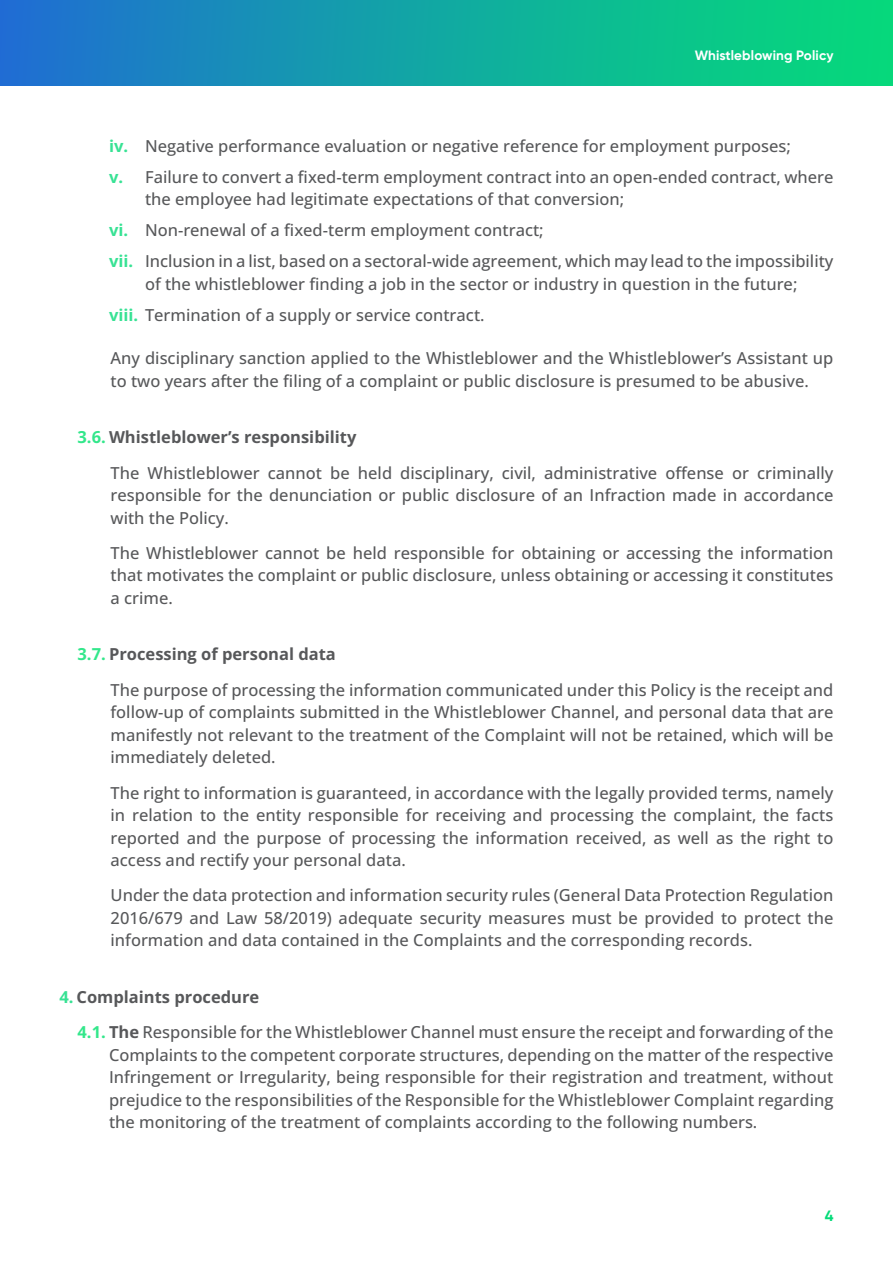
<style>
.page{position:relative;width:893px;height:1263px;background:#fff}
.page>*{position:absolute;margin:0;border:0;box-sizing:border-box;transform-origin:0 0}
.Texto_indent{font:500 16.5px/22.5px "Open Sans";color:#57585a;text-align:justify}
.bullet__i{font:500 16.5px/22.5px "Open Sans";color:#57585a}
.bullet_indent{font:500 16.5px/22.5px "Open Sans";color:#57585a;text-align:justify}
.bullet_indent-2{font:700 16.5px "Open Sans";color:#57585a}
.t1{font:700 15px "Gilroy";color:#05db79}
.t2{font:700 13.5px "Gilroy";letter-spacing:.01em;color:#fff}
.s1{font-weight:700;color:#37e294}
.s2{color:#33e78b}
.s3{color:#37e294}
.s4{font-weight:700;color:#33e78b}
.s5{font-weight:700}
</style>
<div class="page">
<div style="left:0;top:0;width:893px;height:85px;background:linear-gradient(to right,#1f70d1,#04df76)"></div>
<p class="t2" style="left:695px;top:46px;width:140px">Whistleblowing Policy</p>
<p class="bullet__i" style="left:109px;top:134px;width:683px"><span class="s1">iv.</span> Negative performance evaluation or negative reference for employment purposes;</p>
<p class="bullet__i" style="left:145px;top:165px;width:690px;text-indent:-36px"><span class="s1">v.</span> Failure to convert a fixed-term employment contract into an open-ended contract, where the employee had legitimate expectations of that conversion;</p>
<p class="bullet__i" style="left:109px;top:218px;width:436px"><span class="s1">vi.</span> Non-renewal of a fixed-term employment contract;</p>
<p class="bullet__i" style="left:109px;top:249px;width:726px;text-align:center"><span class="s1">vii.</span> Inclusion in a list, based on a sectoral-wide agreement, which may lead to the impossibility of the whistleblower finding a job in the sector or industry in question in the future;</p>
<p class="bullet__i" style="left:109px;top:303px;width:377px"><span class="s1">viii.</span> Termination of a supply or service contract.</p>
<p class="Texto_indent" style="left:111px;top:347px;width:724px">Any disciplinary sanction applied to the Whistleblower and the Whistleblower’s Assistant up to two years after the filing of a complaint or public disclosure is presumed to be abusive.</p>
<p class="bullet_indent-2" style="left:78px;top:426px;width:280px"><span class="s2">3.6.</span> Whistleblower’s responsibility</p>
<p class="Texto_indent" style="left:111px;top:461px;width:724px">The Whistleblower cannot be held disciplinary, civil, administrative offense or criminally responsible for the denunciation or public disclosure of an Infraction made in accordance with the Policy.</p>
<p class="Texto_indent" style="left:111px;top:541px;width:724px">The Whistleblower cannot be held responsible for obtaining or accessing the information that motivates the complaint or public disclosure, unless obtaining or accessing it constitutes a crime.</p>
<p class="bullet_indent-2" style="left:78px;top:643px;width:260px"><span class="s2">3.7.</span> Processing of personal data</p>
<p class="Texto_indent" style="left:111px;top:678px;width:724px">The purpose of processing the information communicated under this Policy is the receipt and follow-up of complaints submitted in the Whistleblower Channel, and personal data that are manifestly not relevant to the treatment of the Complaint will not be retained, which will be immediately deleted.</p>
<p class="Texto_indent" style="left:111px;top:781px;width:724px">The right to information is guaranteed, in accordance with the legally provided terms, namely in relation to the entity responsible for receiving and processing the complaint, the facts reported and the purpose of processing the information received, as well as the right to access and rectify your personal data.</p>
<p class="Texto_indent" style="left:111px;top:884px;width:724px">Under the data protection and information security rules (General Data Protection Regulation 2016/679 and Law 58/2019) adequate security measures must be provided to protect the information and data contained in the Complaints and the corresponding records.</p>
<p class="bullet_indent-2" style="left:60px;top:985px;width:201px"><span class="s3">4.</span> Complaints procedure</p>
<p class="bullet_indent" style="left:109px;top:1020px;width:726px;text-indent:-31px"><span class="s4">4.1.</span> <span class="s5">The</span> Responsible for the Whistleblower Channel must ensure the receipt and forwarding of the Complaints to the competent corporate structures, depending on the matter of the respective Infringement or Irregularity, being responsible for their registration and treatment, without prejudice to the responsibilities of the Responsible for the Whistleblower Complaint regarding the monitoring of the treatment of complaints according to the following numbers.</p>
<p class="t1" style="left:825px;top:1206px;width:10px">4</p>
</div>
